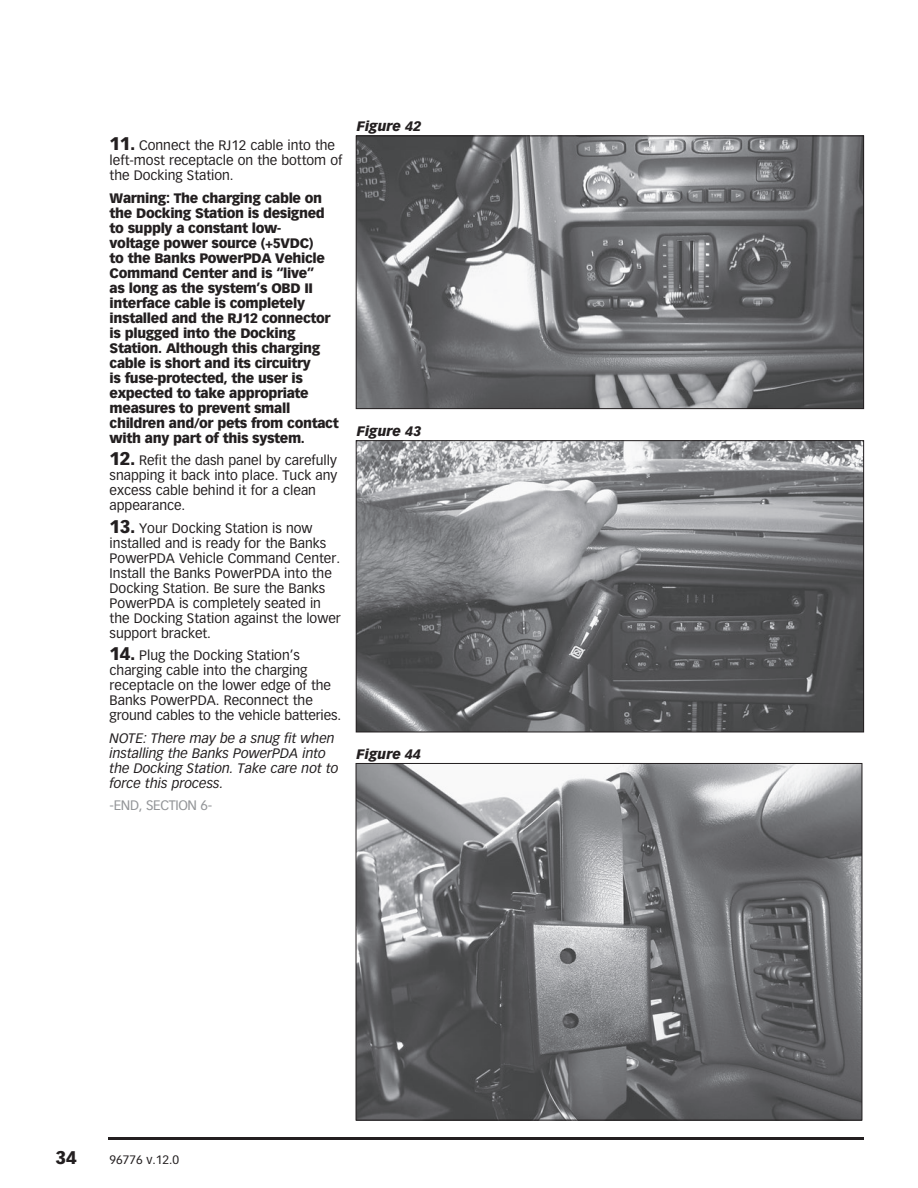
<style>
.page{position:relative;width:918px;height:1188px;background:#fff}
.page>*{position:absolute;margin:0;border:0;box-sizing:border-box;transform-origin:0 0}
.t1{font:900 18px "Vectora LT Std";color:#231f20}
.t2{font:13.5px/15px "Vectora LT Std";color:#231f20}
.t3{font:900 13.5px/15px "Vectora LT Std";letter-spacing:-.025em;color:#231f20}
.t4{font:italic 13.5px/15px "Vectora LT Std";color:#231f20}
.t5{font:italic 900 13.5px "Vectora LT Std";color:#231f20}
.t6{font:13.5px "Vectora LT Std";letter-spacing:-.025em;color:#939598}
.t7{font:12px "Vectora LT Std";color:#231f20}
.s1{font-weight:900;font-size:18px}
</style>
<div class="page">
<img style="left:358px;top:138px;width:504px;height:269px">
<div style="left:356px;top:136px;width:508px;height:273px;border:1px solid #231f20"></div>
<img style="left:358px;top:442px;width:504px;height:288px">
<div style="left:356px;top:440px;width:508px;height:292px;border:1px solid #231f20"></div>
<img style="left:358px;top:765px;width:502px;height:353px">
<hr style="left:108px;top:1137px;width:756px;height:3px;background:#231f20">
<p class="t2" style="left:110px;top:138px;width:234px"><span class="s1">11.</span> Connect the RJ12 cable into the left-most receptacle on the bottom of the Docking Station.</p>
<p class="t3" style="left:110px;top:190px;width:231px">Warning: The charging cable on the Docking Station is designed to supply a constant low-<br>voltage power source (+5VDC)<br>to the Banks PowerPDA Vehicle<br>Command Center and is “live”<br>as long as the system’s OBD II interface cable is completely installed and the RJ12 connector is plugged into the Docking<br>Station. Although this charging cable is short and its circuitry<br>is fuse-protected, the user is expected to take appropriate measures to prevent small children and/or pets from contact with any part of this system.</p>
<p class="t2" style="left:110px;top:453px;width:229px"><span class="s1">12.</span> Refit the dash panel by carefully snapping it back into place. Tuck any excess cable behind it for a clean appearance.</p>
<p class="t2" style="left:110px;top:521px;width:233px"><span class="s1">13.</span> Your Docking Station is now installed and is ready for the Banks<br>PowerPDA Vehicle Command Center.<br>Install the Banks PowerPDA into the<br>Docking Station. Be sure the Banks<br>PowerPDA is completely seated in the Docking Station against the lower support bracket.</p>
<p class="t2" style="left:110px;top:648px;width:233px"><span class="s1">14.</span> Plug the Docking Station’s charging cable into the charging receptacle on the lower edge of the Banks PowerPDA. Reconnect the ground cables to the vehicle batteries.</p>
<p class="t4" style="left:110px;top:731px;width:230px">NOTE: There may be a snug fit when installing the Banks PowerPDA into the Docking Station. Take care not to force this process.</p>
<p class="t6" style="left:110px;top:797px;width:104px">-END, SECTION 6-</p>
<p class="t5" style="left:357px;top:118px;width:66px">Figure 42</p>
<p class="t5" style="left:357px;top:423px;width:66px">Figure 43</p>
<p class="t5" style="left:357px;top:746px;width:66px">Figure 44</p>
<h1 class="t1" style="left:56px;top:1146px;width:23px">34</h1>
<p class="t7" style="left:110px;top:1153px;width:71px">96776 v.12.0</p>
</div>
